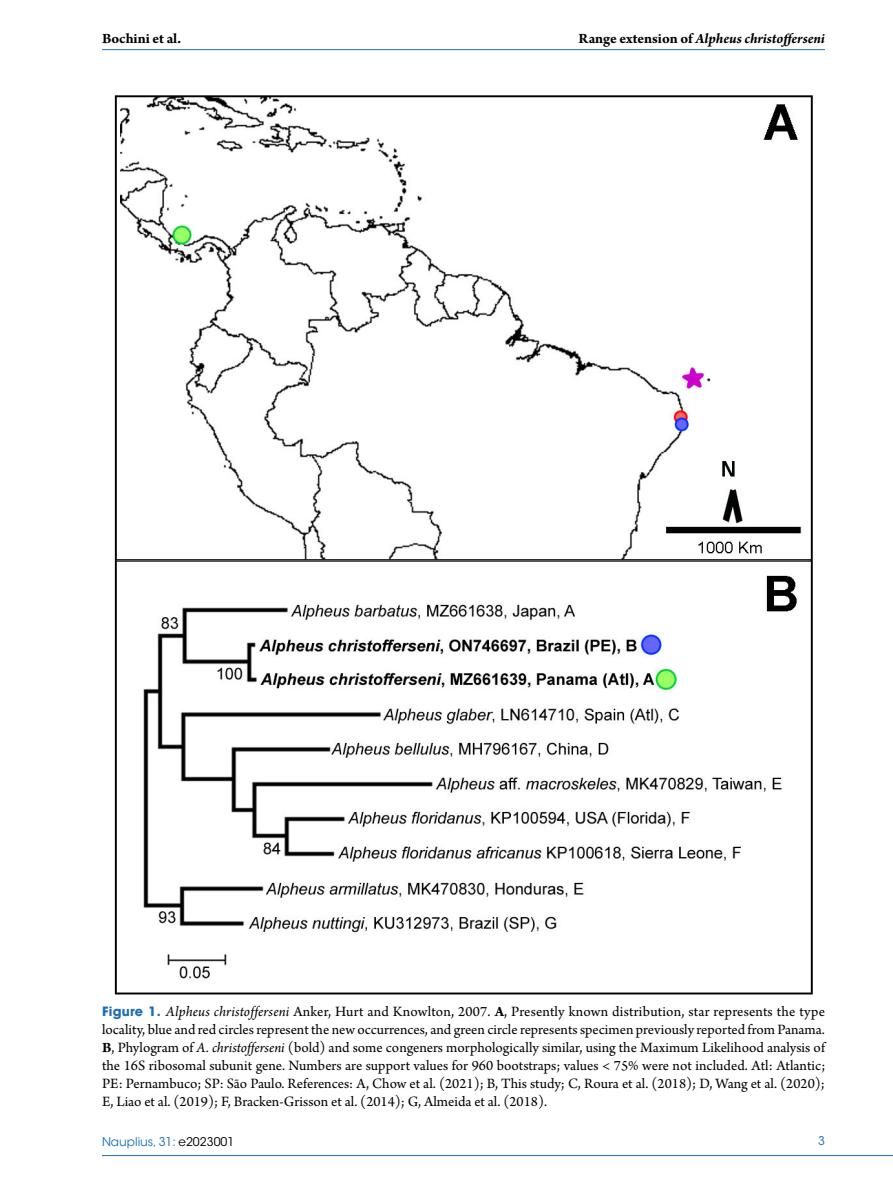
<style>
.page{position:relative;width:893px;height:1191px;background:#fff}
.page>*{position:absolute;margin:0;border:0;box-sizing:border-box;transform-origin:0 0}
.t1{font:15px/18px "Arno Pro";color:#000;text-align:justify}
.t2{font:italic 700 15px "Arno Pro";color:#000}
.t3{font:700 15px "Arno Pro";color:#000}
.t4{font:12px "ITC Avant Garde Std";color:#1c6db6}
.s1{font-style:normal}
.s2{font-family:"ITC Avant Garde Std";font-weight:700;font-size:12.75px;color:#1c6db6}
.s3{font-style:italic}
.s4{font-weight:700}
.s5{color:#000}
</style>
<div class="page">
<img style="left:114px;top:95px;width:699px;height:900px">
<hr style="left:102px;top:1155px;width:791px;height:1px;background:#1c6db6">
<hr style="left:102px;top:49px;width:723px;height:1px;background:#1c6db6">
<p class="t3" style="left:102px;top:30px;width:81px">Bochini et al.</p>
<p class="t2" style="left:579px;top:30px;width:248px"><span class="s1">Range extension of</span> Alpheus christofferseni</p>
<p class="t1" style="left:102px;top:1003px;width:725px"><span class="s2">Figure 1.</span> <span class="s3">Alpheus christofferseni</span> Anker, Hurt and Knowlton, 2007. <span class="s4">A</span>, Presently known distribution, star represents the type locality, blue and red circles represent the new occurrences, and green circle represents specimen previously reported from Panama.<br><span class="s4">B</span>, Phylogram of <span class="s3">A. christofferseni</span> (bold) and some congeners morphologically similar, using the Maximum Likelihood analysis of the 16S ribosomal subunit gene. Numbers are support values for 960 bootstraps; values &lt; 75% were not included. Atl: Atlantic; PE: Pernambuco; SP: São Paulo. References: A, Chow et al. (2021); B, This study; C, Roura et al. (2018); D, Wang et al. (2020); E, Liao et al. (2019); F, Bracken-Grisson et al. (2014); G, Almeida et al. (2018).</p>
<p class="t4" style="left:102px;top:1134px;width:134px">Nauplius, 31: <span class="s5">e2023001</span></p>
<p class="t4" style="left:818px;top:1133px;width:8px">3</p>
</div>
